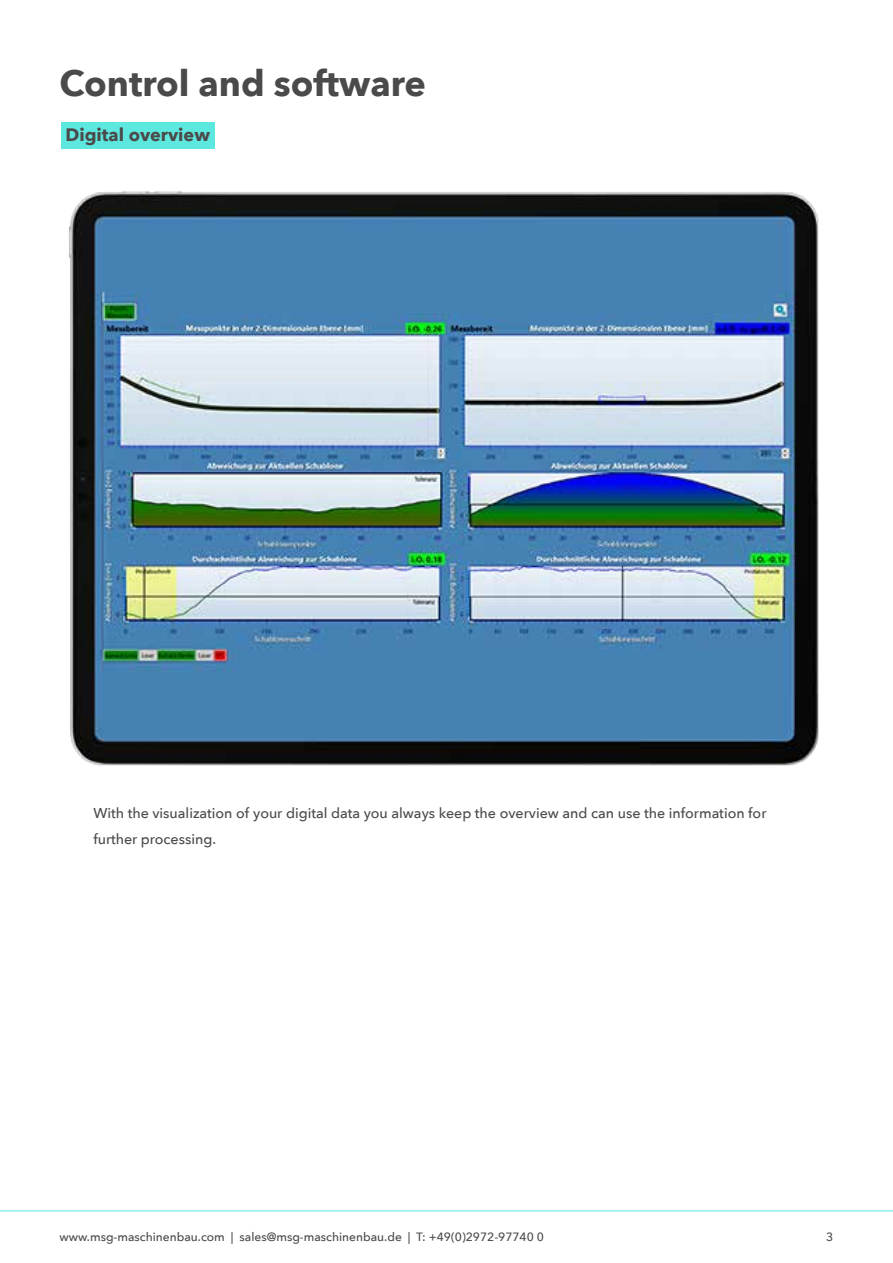
<style>
.page{position:relative;width:893px;height:1263px;background:#fff}
.page>*{position:absolute;margin:0;border:0;box-sizing:border-box;transform-origin:0 0}
.t1{font:700 36px "Avenir Next";color:#4b4a4a}
.t2{font:700 18px "Avenir Next";color:#4b4a4a}
.t3{font:500 14.25px/25.5px "Avenir Next";color:#4b4a4a}
.t4{font:500 12px "Avenir Next";color:#4b4a4a}
</style>
<div class="page">
<hr style="left:0;top:1210px;width:893px;height:1px;background:#5ce8de">
<img style="left:69px;top:191px;width:750px;height:575px">
<div style="left:61px;top:122px;width:153px;height:27px;background:#5ce8de"></div>
<h1 class="t1" style="left:60px;top:52px;width:368px">Control and software</h1>
<p class="t2" style="left:65px;top:119px;width:146px">Digital overview</p>
<p class="t3" style="left:93px;top:800px;width:675px">With the visualization of your digital data you always keep the overview and can use the information for further processing.</p>
<p class="t4" style="left:60px;top:1227px;width:486px">www.msg-maschinenbau.com | sales@msg-maschinenbau.de | T: +49(0)2972-97740 0</p>
<p class="t4" style="left:826px;top:1227px;width:9px">3</p>
</div>
